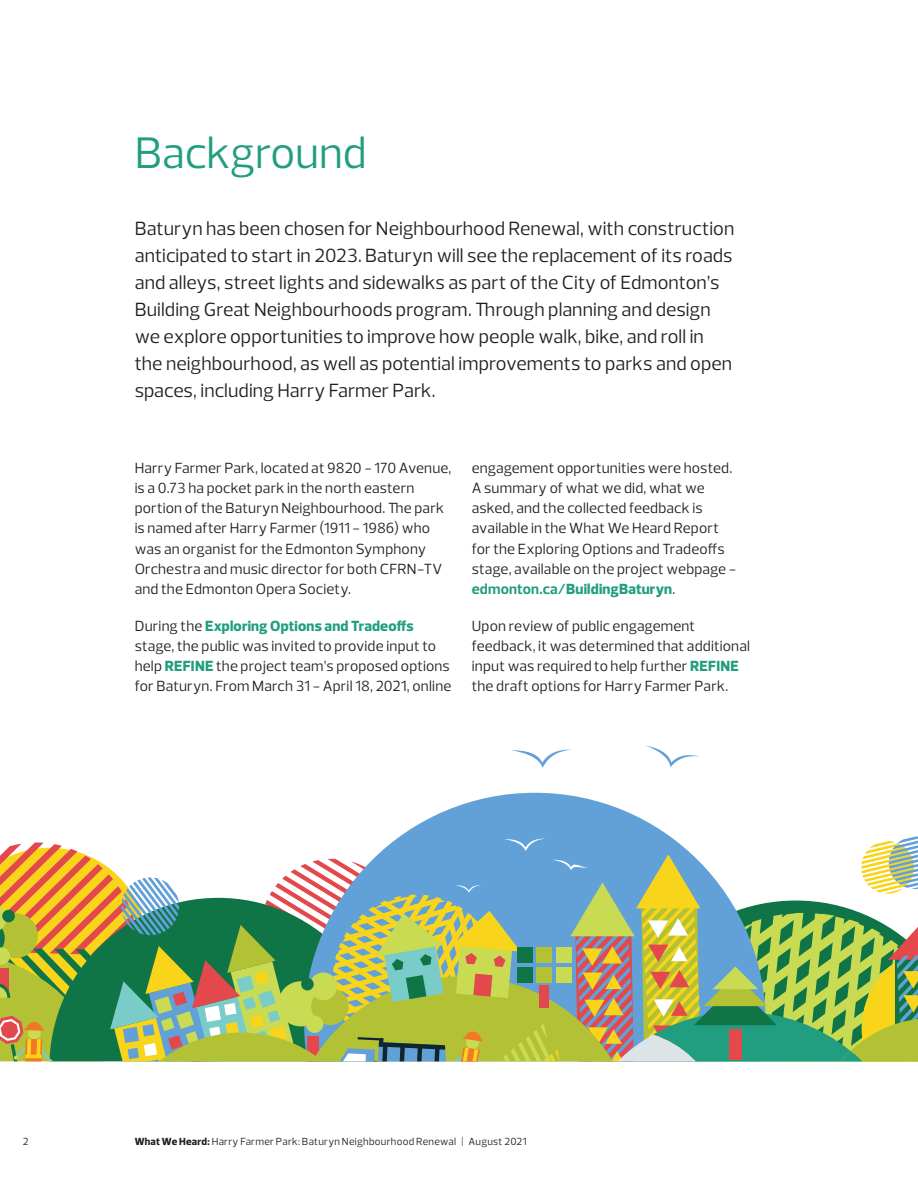
<style>
.page{position:relative;width:918px;height:1188px;background:#fff}
.page>*{position:absolute;margin:0;border:0;box-sizing:border-box;transform-origin:0 0}
.Subtitle_Doc{font:45px "Prelo";letter-spacing:-.005em;color:#209e7f}
.Body_Large_Docs{font:19.5px/27px "Prelo";color:#231f20}
.Body_Doc{font:15px/20.2px "Prelo";letter-spacing:.01em;color:#231f20}
.t1{font:10.5px "Prelo";letter-spacing:.025em;color:#231f20}
.s1{font-weight:800;color:#209e7f}
.s2{font-weight:700;color:#209e7f}
.s3{font-weight:800}
</style>
<div class="page">
<svg style="left:0;top:745px;width:918px;height:317px"></svg>
<p class="Subtitle_Doc" style="left:135px;top:125px;width:234px">Background</p>
<p class="Body_Large_Docs" style="left:135px;top:215px;width:601px">Baturyn has been chosen for Neighbourhood Renewal, with construction anticipated to start in 2023. Baturyn will see the replacement of its roads and alleys, street lights and sidewalks as part of the City of Edmonton’s Building Great Neighbourhoods program. Through planning and design we explore opportunities to improve how people walk, bike, and roll in the neighbourhood, as well as potential improvements to parks and open spaces, including Harry Farmer Park.</p>
<p class="Body_Doc" style="left:135px;top:458px;width:318px">Harry Farmer Park, located at 9820 - 170 Avenue, is a 0.73 ha pocket park in the north eastern portion of the Baturyn Neighbourhood. The park is named after Harry Farmer (1911 - 1986) who was an organist for the Edmonton Symphony Orchestra and music director for both CFRN-TV and the Edmonton Opera Society.</p>
<p class="Body_Doc" style="left:135px;top:616px;width:318px">During the <span class="s1">Exploring Options and Tradeoffs </span>stage, the public was invited to provide input to help <span class="s1">REFINE</span> the project team’s proposed options for Baturyn. From March 31 - April 18, 2021, online</p>
<p class="Body_Doc" style="left:472px;top:458px;width:266px">engagement opportunities were hosted.<br>A summary of what we did, what we asked, and the collected feedback is available in the What We Heard Report for the Exploring Options and Tradeoffs stage, available on the project webpage - <span class="s2">edmonton.ca/</span><span class="s1">BuildingBaturyn</span>.</p>
<p class="Body_Doc" style="left:472px;top:616px;width:280px">Upon review of public engagement feedback, it was determined that additional input was required to help further <span class="s1">REFINE </span>the draft options for Harry Farmer Park.</p>
<p class="t1" style="left:23px;top:1135px;width:7px">2</p>
<p class="t1" style="left:135px;top:1135px;width:393px"><span class="s3">What We Heard:</span> Harry Farmer Park: Baturyn Neighbourhood Renewal | August 2021</p>
</div>
